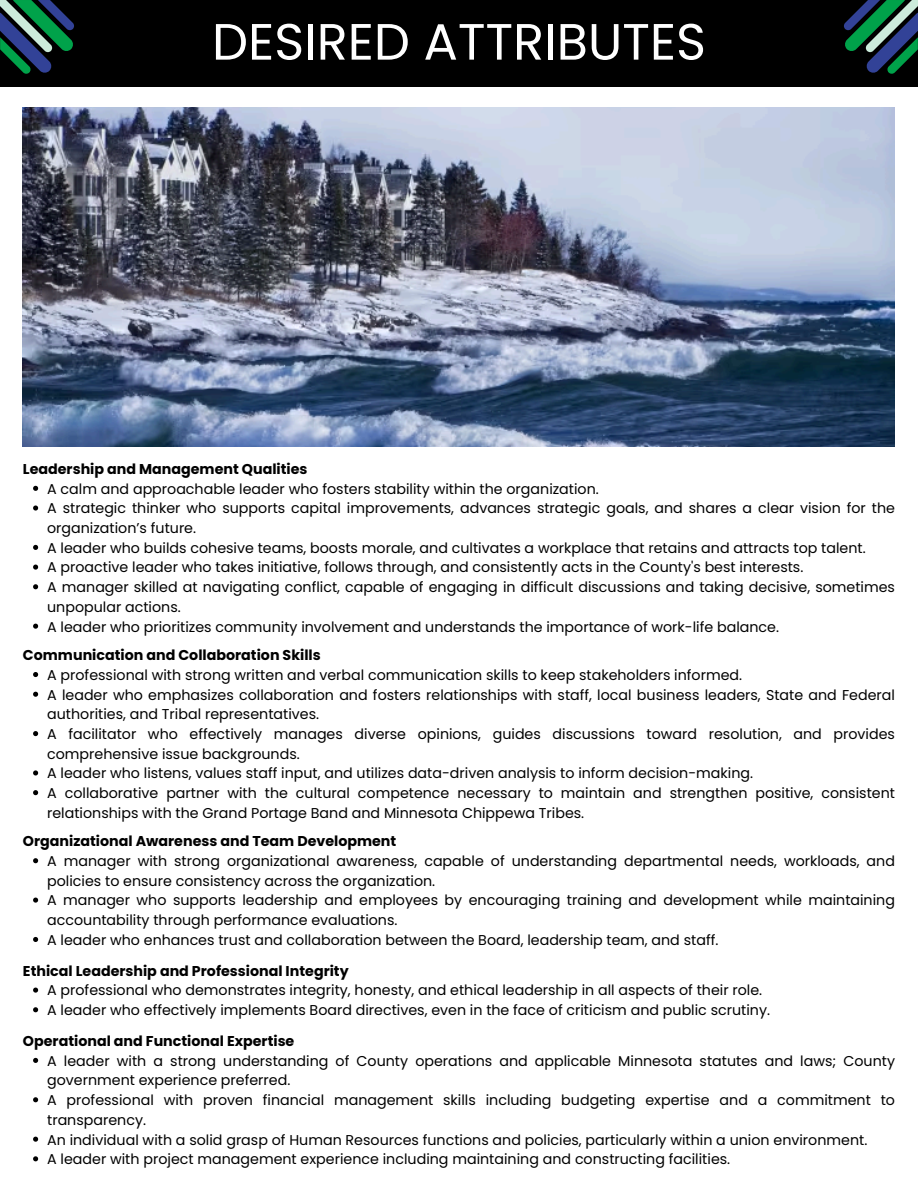
<style>
.page{position:relative;width:918px;height:1188px;background:#fff}
.page>*{position:absolute;margin:0;border:0;box-sizing:border-box;transform-origin:0 0}
.t1{font:51px "Poppins";color:#fff}
.t2{font:14.25px/19.6px "Poppins";color:#000}
.t3{font:700 14.25px "Poppins";color:#000}
</style>
<div class="page">
<div style="left:0;top:0;width:918px;height:86px;background:#000"></div>
<svg style="left:0;top:0;width:74px;height:74px"></svg>
<svg style="left:844px;top:0;width:74px;height:74px"></svg>
<svg style="left:33px;top:486px;width:5px;height:5px"></svg>
<svg style="left:33px;top:506px;width:5px;height:5px"></svg>
<svg style="left:33px;top:545px;width:5px;height:5px"></svg>
<svg style="left:33px;top:565px;width:5px;height:5px"></svg>
<svg style="left:33px;top:584px;width:5px;height:5px"></svg>
<svg style="left:33px;top:624px;width:5px;height:5px"></svg>
<svg style="left:33px;top:672px;width:5px;height:5px"></svg>
<svg style="left:33px;top:692px;width:5px;height:5px"></svg>
<svg style="left:33px;top:731px;width:5px;height:5px"></svg>
<svg style="left:33px;top:770px;width:5px;height:6px"></svg>
<svg style="left:33px;top:790px;width:5px;height:5px"></svg>
<svg style="left:33px;top:858px;width:5px;height:5px"></svg>
<svg style="left:33px;top:898px;width:5px;height:5px"></svg>
<svg style="left:33px;top:937px;width:5px;height:5px"></svg>
<svg style="left:33px;top:988px;width:5px;height:5px"></svg>
<svg style="left:33px;top:1007px;width:5px;height:5px"></svg>
<svg style="left:33px;top:1058px;width:5px;height:5px"></svg>
<svg style="left:33px;top:1097px;width:5px;height:5px"></svg>
<svg style="left:33px;top:1137px;width:5px;height:5px"></svg>
<svg style="left:33px;top:1156px;width:5px;height:5px"></svg>
<img style="left:23px;top:107px;width:872px;height:340px">
<p class="t1" style="left:212px;top:6px;width:495px">DESIRED ATTRIBUTES</p>
<p class="t3" style="left:23px;top:459px;width:286px">Leadership and Management Qualities</p>
<p class="t2" style="left:47px;top:479px;width:553px">A calm and approachable leader who fosters stability within the organization.</p>
<h1 class="t2" style="left:47px;top:499px;width:849px">A strategic thinker who supports capital improvements, advances strategic goals, and shares a clear vision for the organization’s future.</h1>
<p class="t2" style="left:47px;top:538px;width:820px">A leader who builds cohesive teams, boosts morale, and cultivates a workplace that retains and attracts top talent.</p>
<h2 class="t2" style="left:47px;top:558px;width:758px">A proactive leader who takes initiative, follows through, and consistently acts in the County's best interests.</h2>
<p class="t2" style="left:47px;top:577px;width:849px">A manager skilled at navigating conflict, capable of engaging in difficult discussions and taking decisive, sometimes unpopular actions.</p>
<p class="t2" style="left:47px;top:617px;width:733px">A leader who prioritizes community involvement and understands the importance of work-life balance.</p>
<p class="t3" style="left:23px;top:645px;width:299px">Communication and Collaboration Skills</p>
<p class="t2" style="left:47px;top:665px;width:696px">A professional with strong written and verbal communication skills to keep stakeholders informed.</p>
<p class="t2" style="left:47px;top:685px;width:849px">A leader who emphasizes collaboration and fosters relationships with staff, local business leaders, State and Federal authorities, and Tribal representatives.</p>
<p class="t2" style="left:47px;top:724px;width:849px">A facilitator who effectively manages diverse opinions, guides discussions toward resolution, and provides comprehensive issue backgrounds.</p>
<h2 class="t2" style="left:47px;top:764px;width:707px">A leader who listens, values staff input, and utilizes data-driven analysis to inform decision-making.</h2>
<p class="t2" style="left:47px;top:783px;width:849px">A collaborative partner with the cultural competence necessary to maintain and strengthen positive, consistent relationships with the Grand Portage Band and Minnesota Chippewa Tribes.</p>
<p class="t3" style="left:23px;top:831px;width:375px">Organizational Awareness and Team Development</p>
<p class="t2" style="left:47px;top:851px;width:849px">A manager with strong organizational awareness, capable of understanding departmental needs, workloads, and policies to ensure consistency across the organization.</p>
<p class="t2" style="left:47px;top:891px;width:849px">A manager who supports leadership and employees by encouraging training and development while maintaining accountability through performance evaluations.</p>
<p class="t2" style="left:47px;top:930px;width:673px">A leader who enhances trust and collaboration between the Board, leadership team, and staff.</p>
<h2 class="t3" style="left:23px;top:961px;width:327px">Ethical Leadership and Professional Integrity</h2>
<p class="t2" style="left:47px;top:981px;width:717px">A professional who demonstrates integrity, honesty, and ethical leadership in all aspects of their role.</p>
<p class="t2" style="left:47px;top:1000px;width:724px">A leader who effectively implements Board directives, even in the face of criticism and public scrutiny.</p>
<p class="t3" style="left:23px;top:1031px;width:273px">Operational and Functional Expertise</p>
<h2 class="t2" style="left:47px;top:1051px;width:849px">A leader with a strong understanding of County operations and applicable Minnesota statutes and laws; County government experience preferred.</h2>
<p class="t2" style="left:47px;top:1090px;width:849px">A professional with proven financial management skills including budgeting expertise and a commitment to transparency.</p>
<p class="t2" style="left:47px;top:1130px;width:822px">An individual with a solid grasp of Human Resources functions and policies, particularly within a union environment.</p>
<h2 class="t2" style="left:47px;top:1149px;width:685px">A leader with project management experience including maintaining and constructing facilities.</h2>
</div>
